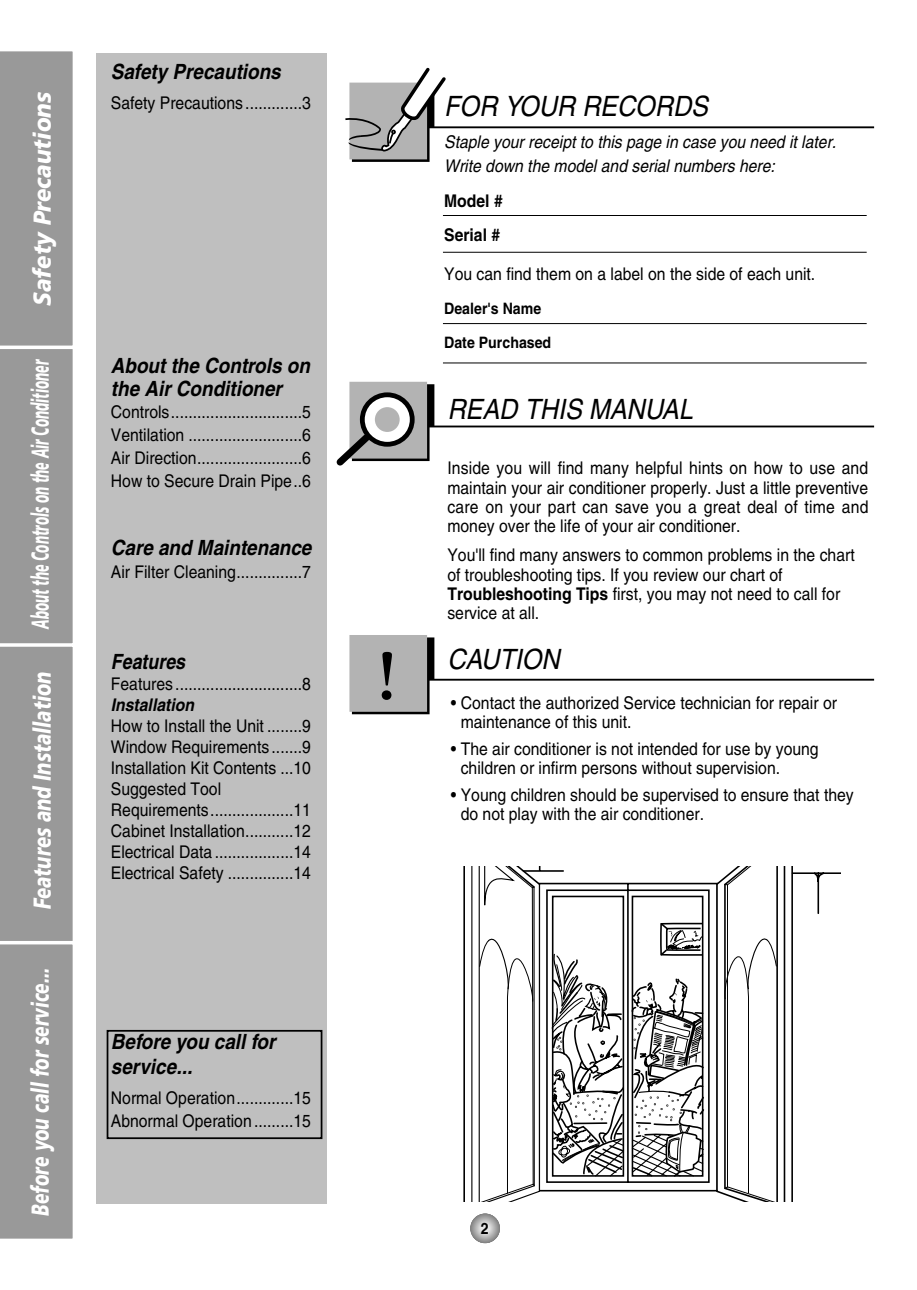
<style>
.page{position:relative;width:917px;height:1290px;background:#fff}
.page>*{position:absolute;margin:0;border:0;box-sizing:border-box;transform-origin:0 0}
.t1{font:italic 28px "Helvetica";color:#000;scale:.9 1}
.t2{font:italic 900 24.5px "Frutiger";color:#fff;scale:.5 1}
.t3{font:italic 900 24.5px "Frutiger";color:#fff;scale:.7 1}
.t4{font:italic 900 24.5px "Frutiger";color:#fff;scale:.75 1}
.t5{font:italic 900 24.5px "Frutiger";color:#fff;scale:.9 1}
.t6{font:italic 700 21px/22.8px "Helvetica";color:#000;scale:.9 1}
.t7{font:italic 700 21px "Helvetica";color:#000;scale:.85 1}
.t8{font:17.5px/19.2px "Helvetica";color:#000;scale:.9 1}
.t9{font:italic 17.5px/24.2px "Helvetica";color:#000;scale:.9 1}
.t10{font:700 17.5px/34.1px "Helvetica";color:#000;scale:.9 1}
.t11{font:italic 700 17.5px "Helvetica";color:#000;scale:.9 1}
.t12{font:700 15.75px/34.1px "Helvetica";color:#000;scale:.9 1}
.s1{font-weight:700}
</style>
<div class="page">
<div style="left:0;top:51px;width:73px;height:1188px;background:#999"></div>
<svg style="left:470px;top:1213px;width:30px;height:30px"></svg>
<div style="left:471px;top:1214px;width:29px;height:29px;background:#848484;border-radius:50%"></div>
<div style="left:471px;top:1214px;width:28px;height:28px;background:#8b8b8b;border-radius:50%"></div>
<div style="left:472px;top:1215px;width:27px;height:27px;background:#8d8d8d;border-radius:50%"></div>
<div style="left:472px;top:1215px;width:26px;height:26px;background:#949494;border-radius:50%"></div>
<div style="left:473px;top:1216px;width:24px;height:24px;background:#9e9e9e;border-radius:50%"></div>
<div style="left:473px;top:1217px;width:24px;height:23px;background:#9f9f9f;border-radius:50%"></div>
<div style="left:474px;top:1217px;width:23px;height:23px;background:#a1a1a1;border-radius:50%"></div>
<div style="left:474px;top:1217px;width:22px;height:22px;background:#a8a8a8;border-radius:50%"></div>
<div style="left:475px;top:1218px;width:21px;height:21px;background:#ababab;border-radius:50%"></div>
<div style="left:475px;top:1218px;width:20px;height:20px;background:#b2b2b2;border-radius:50%"></div>
<div style="left:476px;top:1219px;width:19px;height:19px;background:#b5b5b5;border-radius:50%"></div>
<div style="left:476px;top:1219px;width:18px;height:18px;background:#bcbcbc;border-radius:50%"></div>
<div style="left:477px;top:1220px;width:17px;height:17px;background:#bfbfbf;border-radius:50%"></div>
<div style="left:477px;top:1220px;width:16px;height:16px;background:#c6c6c6;border-radius:50%"></div>
<div style="left:478px;top:1221px;width:14px;height:14px;background:#d0d0d0;border-radius:50%"></div>
<div style="left:479px;top:1222px;width:13px;height:13px;background:#d2d2d2;border-radius:50%"></div>
<div style="left:479px;top:1222px;width:12px;height:12px;background:#dadada;border-radius:50%"></div>
<div style="left:480px;top:1223px;width:11px;height:11px;background:#dcdcdc;border-radius:50%"></div>
<div style="left:480px;top:1223px;width:10px;height:10px;background:#e3e3e3;border-radius:50%"></div>
<div style="left:481px;top:1224px;width:9px;height:9px;background:#e6e6e6;border-radius:50%"></div>
<div style="left:349px;top:635px;width:78px;height:77px;background:#b3b3b3"></div>
<svg style="left:352px;top:637px;width:522px;height:77px"></svg>
<div style="left:349px;top:382px;width:78px;height:76px;background:#b3b3b3"></div>
<svg style="left:336px;top:384px;width:538px;height:82px"></svg>
<div style="left:375px;top:407px;width:25px;height:25px;background:#b3b3b3;border-radius:50%"></div>
<svg style="left:345px;top:67px;width:529px;height:95px"></svg>
<div style="left:96px;top:53px;width:230px;height:1150px;background:#bfbfbf"></div>
<svg style="left:463px;top:866px;width:331px;height:336px"></svg>
<hr style="left:443px;top:215px;width:424px;height:1px;background:#000">
<hr style="left:443px;top:252px;width:424px;height:1px;background:#000">
<hr style="left:443px;top:323px;width:424px;height:1px;background:#000">
<hr style="left:443px;top:362px;width:424px;height:1px;background:#000">
<div style="left:107px;top:1030px;width:215px;height:109px;border:2px solid #000"></div>
<h2 class="t5" style="left:33px;top:306px;width:239px;rotate:-90deg">Safety Precautions</h2>
<h2 class="t2" style="left:30px;top:629px;width:540px;rotate:-90deg">About the Controls on the Air Conditioner</h2>
<h2 class="t4" style="left:33px;top:909px;width:319px;rotate:-90deg">Features and Installation</h2>
<h2 class="t3" style="left:30px;top:1216px;width:356px;rotate:-90deg">Before you call for service...</h2>
<p class="t6" style="left:111px;top:62px;width:190px">Safety Precautions</p>
<p class="t8" style="left:111px;top:95px;width:224px">Safety Precautions .............3</p>
<p class="t6" style="left:111px;top:356px;width:223px">About the Controls on the Air Conditioner</p>
<p class="t8" style="left:111px;top:402px;width:224px;line-height:22.8px;text-align:justify">Controls..............................5<br>Ventilation ..........................6<br>Air Direction........................6<br>How to Secure Drain Pipe..6</p>
<p class="t6" style="left:111px;top:538px;width:224px">Care and Maintenance</p>
<p class="t8" style="left:111px;top:563px;width:224px">Air Filter Cleaning...............7</p>
<p class="t7" style="left:111px;top:654px;width:89px">Features</p>
<p class="t8" style="left:111px;top:676px;width:224px">Features .............................8</p>
<p class="t11" style="left:111px;top:699px;width:94px">Installation</p>
<p class="t8" style="left:111px;top:717px;width:224px;line-height:21px">How to Install the Unit ........9<br>Window Requirements .......9<br>Installation Kit Contents ...10<br>Suggested Tool Requirements...................11<br>Cabinet Installation...........12<br>Electrical Data ..................14<br>Electrical Safety ...............14</p>
<p class="t6" style="left:111px;top:1031px;width:184px;line-height:25.2px">Before you call for service...</p>
<p class="t8" style="left:111px;top:1088px;width:224px;line-height:22.8px">Normal Operation.............15<br>Abnormal Operation .........15</p>
<h1 class="t1" style="left:444px;top:96px;width:295px">FOR YOUR RECORDS</h1>
<p class="t9" style="left:444px;top:132px;width:437px">Staple your receipt to this page in case you need it later.<br>Write down the model and serial numbers here:</p>
<p class="t10" style="left:444px;top:185px;width:67px">Model #<br>Serial #</p>
<p class="t8" style="left:444px;top:266px;width:414px">You can find them on a label on the side of each unit.</p>
<p class="t12" style="left:444px;top:293px;width:121px">Dealer's Name<br>Date Purchased</p>
<h1 class="t1" style="left:447px;top:399px;width:274px">READ THIS MANUAL</h1>
<p class="t8" style="left:447px;top:460px;width:469px;text-align:justify">Inside you will find many helpful hints on how to use and maintain your air conditioner properly. Just a little preventive care on your part can save you a great deal of time and money over the life of your air conditioner.</p>
<p class="t8" style="left:447px;top:547px;width:454px">You'll find many answers to common problems in the chart of troubleshooting tips. If you review our chart of <span class="s1">Troubleshooting Tips</span> first, you may not need to call for service at all.</p>
<h1 class="t1" style="left:447px;top:649px;width:126px">CAUTION</h1>
<p class="t8" style="left:461px;top:695px;width:420px;text-indent:-10px">• Contact the authorized Service technician for repair or maintenance of this unit.</p>
<p class="t8" style="left:461px;top:741px;width:399px;text-indent:-10px">• The air conditioner is not intended for use by young children or infirm persons without supervision.</p>
<p class="t8" style="left:461px;top:787px;width:438px;text-indent:-10px">• Young children should be supervised to ensure that they do not play with the air conditioner.</p>
<p class="t12" style="left:481px;top:1212px;width:10px">2</p>
</div>
